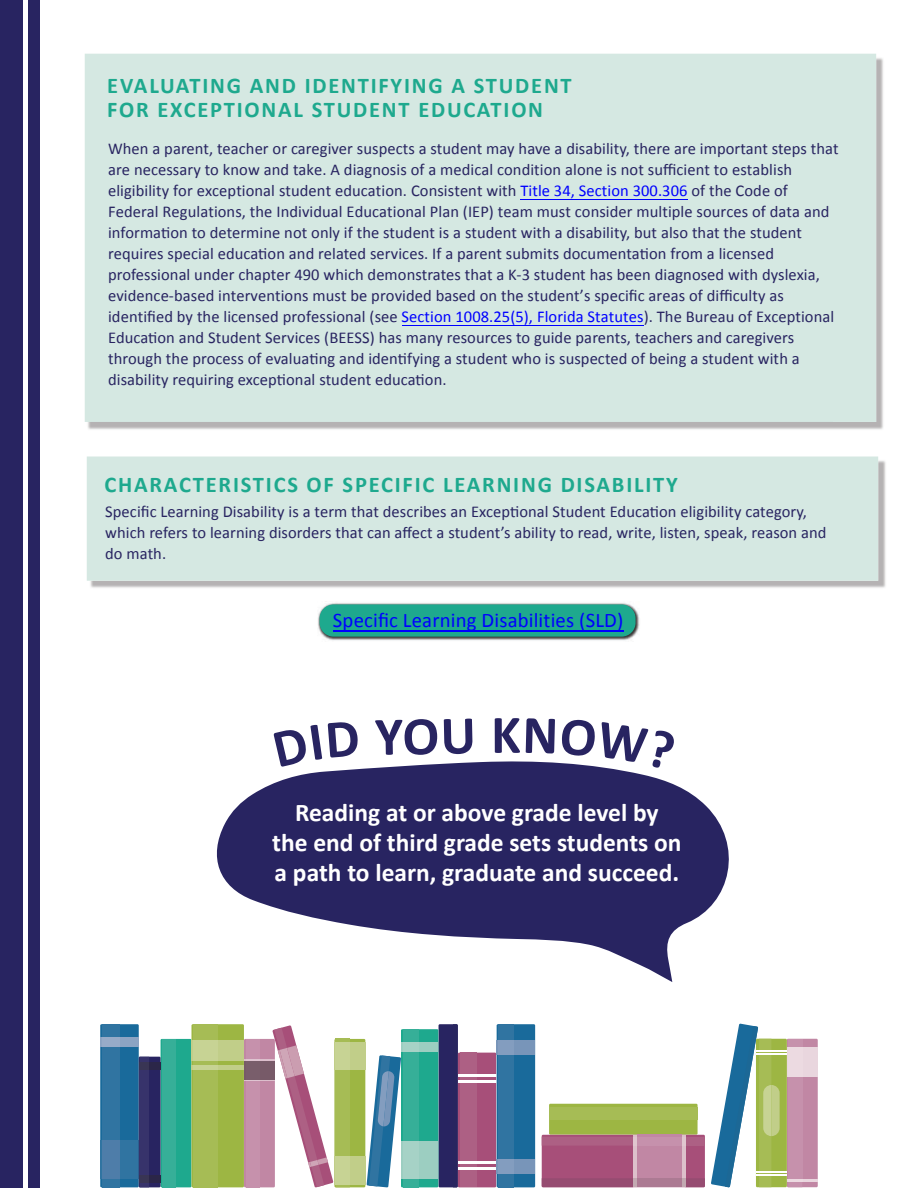
<style>
.page{position:relative;width:918px;height:1188px;background:#fff}
.page>*{position:absolute;margin:0;border:0;box-sizing:border-box;transform-origin:0 0}
.t1{font:700 54.6px "Calibri";color:#282461}
.t2{font:700 25.5px/30px "Calibri";color:#fff;text-align:center}
.t3{font:700 22.5px/24px "Calibri";letter-spacing:.08em;color:#1ea98e}
.t4{font:20.7px "Calibri";letter-spacing:.01em;color:#00f}
.t5{font:16.5px/21px "Calibri";letter-spacing:.005em;color:#282461}
.s1{color:#00f}
</style>
<div class="page">
<div style="left:0;top:0;width:23px;height:1188px;background:#282461"></div>
<div style="left:28px;top:0;width:12px;height:1188px;background:#282461"></div>
<img style="left:832px;top:57px;width:51px;height:373px">
<div style="left:85px;top:54px;width:791px;height:368px;background:#d5e8e2"></div>
<img style="left:90px;top:459px;width:796px;height:129px">
<div style="left:87px;top:457px;width:791px;height:124px;background:#d5e8e2"></div>
<hr style="left:402px;top:325px;width:242px;height:1px;background:#00f">
<hr style="left:520px;top:199px;width:168px;height:1px;background:#00f">
<img style="left:318px;top:603px;width:322px;height:38px">
<div style="left:320px;top:604px;width:316px;height:33px;background:#1ea98e;border-radius:14px"></div>
<hr style="left:333px;top:631px;width:291px;height:1px;background:#00f">
<svg style="left:216px;top:761px;width:513px;height:221px;fill:#282461"></svg>
<div style="left:549px;top:1104px;width:149px;height:31px;background:#9db643"></div>
<div style="left:549px;top:1107px;width:149px;height:12px;background:#a6bc55"></div>
<div style="left:161px;top:1039px;width:30px;height:148px;background:#1ea98e"></div>
<div style="left:162px;top:1039px;width:13px;height:148px;background:#36af98"></div>
<div style="left:542px;top:1135px;width:163px;height:52px;background:#a74f79"></div>
<div style="left:681px;top:1146px;width:5px;height:32px;background:#ddc0cb"></div>
<hr style="left:633px;top:1146px;width:4px;height:32px;background:#ddc0cb">
<div style="left:637px;top:1135px;width:44px;height:52px;background:#c187a4"></div>
<div style="left:686px;top:1137px;width:19px;height:9px;background:#ad6084"></div>
<div style="left:681px;top:1137px;width:5px;height:9px;background:#e0c6cf"></div>
<div style="left:542px;top:1137px;width:91px;height:9px;background:#ad6084"></div>
<svg style="left:633px;top:1135px;width:4px;height:11px"></svg>
<div style="left:637px;top:1137px;width:44px;height:9px;background:#c691ac"></div>
<svg style="left:686px;top:1178px;width:19px;height:9px"></svg>
<div style="left:681px;top:1178px;width:5px;height:9px;background:#c2a9b1"></div>
<svg style="left:542px;top:1178px;width:95px;height:9px"></svg>
<div style="left:637px;top:1178px;width:44px;height:9px;background:#ac7a93"></div>
<div style="left:439px;top:1024px;width:19px;height:163px;background:#282461"></div>
<svg style="left:453px;top:1024px;width:5px;height:163px"></svg>
<div style="left:458px;top:1053px;width:38px;height:134px;background:#a74f79"></div>
<div style="left:461px;top:1169px;width:16px;height:18px;background:#ad6084"></div>
<hr style="left:461px;top:1164px;width:16px;height:3px;background:#ad6084">
<div style="left:461px;top:1053px;width:16px;height:108px;background:#ad6084"></div>
<hr style="left:458px;top:1161px;width:38px;height:3px;background:#fff">
<hr style="left:458px;top:1167px;width:38px;height:2px;background:#fff">
<hr style="left:458px;top:1074px;width:38px;height:3px;background:#fff">
<hr style="left:458px;top:1080px;width:38px;height:3px;background:#fff">
<div style="left:497px;top:1024px;width:38px;height:163px;background:#196a9b"></div>
<div style="left:513px;top:1160px;width:22px;height:14px;background:#7895b9"></div>
<svg style="left:497px;top:1160px;width:1px;height:14px"></svg>
<div style="left:513px;top:1040px;width:22px;height:15px;background:#7895b9"></div>
<svg style="left:497px;top:1040px;width:1px;height:15px"></svg>
<div style="left:498px;top:1174px;width:15px;height:13px;background:#3074a1"></div>
<div style="left:498px;top:1055px;width:15px;height:105px;background:#3074a1"></div>
<div style="left:498px;top:1024px;width:15px;height:16px;background:#3074a1"></div>
<div style="left:498px;top:1160px;width:15px;height:14px;background:#839dbf"></div>
<div style="left:498px;top:1040px;width:15px;height:15px;background:#839dbf"></div>
<div style="left:191px;top:1024px;width:53px;height:163px;background:#9db643"></div>
<div style="left:218px;top:1040px;width:26px;height:21px;background:#c1ce89"></div>
<hr style="left:191px;top:1040px;width:2px;height:21px;background:#c1ce89">
<hr style="left:218px;top:1066px;width:26px;height:4px;background:#c1ce89">
<div style="left:193px;top:1070px;width:25px;height:117px;background:#a6bc55"></div>
<div style="left:193px;top:1061px;width:25px;height:5px;background:#a6bc55"></div>
<div style="left:193px;top:1024px;width:25px;height:16px;background:#a6bc55"></div>
<div style="left:193px;top:1040px;width:25px;height:21px;background:#c7d394"></div>
<hr style="left:193px;top:1066px;width:25px;height:4px;background:#c7d394">
<div style="left:100px;top:1024px;width:39px;height:163px;background:#196a9b"></div>
<div style="left:119px;top:1140px;width:20px;height:39px;background:#3074a1"></div>
<hr style="left:100px;top:1140px;width:2px;height:39px;background:#3074a1">
<div style="left:119px;top:1037px;width:20px;height:10px;background:#8ca4c3"></div>
<svg style="left:100px;top:1037px;width:2px;height:10px"></svg>
<div style="left:102px;top:1179px;width:17px;height:8px;background:#3074a1"></div>
<div style="left:102px;top:1047px;width:17px;height:93px;background:#3074a1"></div>
<div style="left:102px;top:1024px;width:17px;height:13px;background:#3074a1"></div>
<div style="left:102px;top:1140px;width:17px;height:39px;background:#4e7da9"></div>
<div style="left:102px;top:1037px;width:17px;height:10px;background:#97abc8"></div>
<div style="left:401px;top:1029px;width:37px;height:158px;background:#1ea98e"></div>
<div style="left:419px;top:1142px;width:19px;height:37px;background:#9ccec1"></div>
<div style="left:419px;top:1042px;width:19px;height:9px;background:#9ccec1"></div>
<div style="left:403px;top:1179px;width:16px;height:8px;background:#36af98"></div>
<div style="left:403px;top:1051px;width:16px;height:91px;background:#36af98"></div>
<div style="left:403px;top:1029px;width:16px;height:13px;background:#36af98"></div>
<div style="left:403px;top:1142px;width:16px;height:37px;background:#a6d2c6"></div>
<div style="left:403px;top:1042px;width:16px;height:9px;background:#a6d2c6"></div>
<div style="left:139px;top:1057px;width:22px;height:130px;background:#282461"></div>
<div style="left:149px;top:1063px;width:12px;height:7px;background:#2b2648"></div>
<div style="left:149px;top:1175px;width:12px;height:7px;background:#2b2648"></div>
<svg style="left:139px;top:1182px;width:10px;height:5px"></svg>
<div style="left:139px;top:1070px;width:10px;height:105px;background:#37336b"></div>
<svg style="left:139px;top:1057px;width:10px;height:6px"></svg>
<div style="left:139px;top:1063px;width:10px;height:7px;background:#393554"></div>
<div style="left:139px;top:1175px;width:10px;height:7px;background:#393554"></div>
<div style="left:334px;top:1039px;width:31px;height:148px;background:#9db643"></div>
<div style="left:350px;top:1156px;width:15px;height:29px;background:#c1ce89"></div>
<div style="left:350px;top:1042px;width:15px;height:28px;background:#c1ce89"></div>
<svg style="left:244px;top:1025px;width:106px;height:163px"></svg>
<div style="left:336px;top:1156px;width:14px;height:29px;background:#c7d394"></div>
<div style="left:336px;top:1042px;width:14px;height:28px;background:#c7d394"></div>
<div style="left:787px;top:1039px;width:31px;height:148px;background:#c187a4"></div>
<hr style="left:802px;top:1179px;width:16px;height:3px;background:#e9d6de">
<div style="left:802px;top:1047px;width:16px;height:30px;background:#e9d6de"></div>
<hr style="left:787px;top:1047px;width:1px;height:30px;background:#e9d6de">
<div style="left:788px;top:1077px;width:14px;height:102px;background:#c691ac"></div>
<hr style="left:788px;top:1179px;width:14px;height:3px;background:#ecdae1">
<div style="left:788px;top:1047px;width:14px;height:30px;background:#ecdae1"></div>
<svg style="left:367px;top:1042px;width:36px;height:145px"></svg>
<div style="left:756px;top:1039px;width:31px;height:148px;background:#9db643"></div>
<svg style="left:711px;top:1024px;width:69px;height:163px"></svg>
<hr style="left:756px;top:1050px;width:31px;height:1px;background:#fff">
<hr style="left:756px;top:1053px;width:31px;height:2px;background:#fff">
<hr style="left:756px;top:1171px;width:31px;height:2px;background:#fff">
<hr style="left:756px;top:1174px;width:31px;height:2px;background:#fff">
<svg style="left:273px;top:761px;width:49px;height:6px"></svg>
<svg style="left:561px;top:761px;width:115px;height:9px"></svg>
<h3 class="t3" style="left:107px;top:73px;width:466px">EVALUATING AND IDENTIFYING A STUDENT<br>FOR EXCEPTIONAL STUDENT EDUCATION</h3>
<p class="t5" style="left:108px;top:138px;width:732px">When a parent, teacher or caregiver suspects a student may have a disability, there are important steps that are necessary to know and take. A diagnosis of a medical condition alone is not sufficient to establish eligibility for exceptional student education. Consistent with <span class="s1">Title 34, Section 300.306</span> of the Code of Federal Regulations, the Individual Educational Plan (IEP) team must consider multiple sources of data and information to determine not only if the student is a student with a disability, but also that the student requires special education and related services. If a parent submits documentation from a licensed professional under chapter 490 which demonstrates that a K-3 student has been diagnosed with dyslexia, evidence-based interventions must be provided based on the student’s specific areas of difficulty as identified by the licensed professional (see <span class="s1">Section 1008.25(5), Florida Statutes</span>). The Bureau of Exceptional Education and Student Services (BEESS) has many resources to guide parents, teachers and caregivers through the process of evaluating and identifying a student who is suspected of being a student with a disability requiring exceptional student education.</p>
<p class="t3" style="left:104px;top:472px;width:575px">CHARACTERISTICS OF SPECIFIC LEARNING DISABILITY</p>
<p class="t5" style="left:105px;top:501px;width:723px">Specific Learning Disability is a term that describes an Exceptional Student Education eligibility category, which refers to learning disorders that can affect a student’s ability to read, write, listen, speak, reason and do math.</p>
<p class="t4" style="left:333px;top:606px;width:292px">Specific Learning Disabilities (SLD)</p>
<p class="t1" style="left:491px;top:696px;width:32px">K</p>
<h2 class="t2" style="left:272px;top:797px;width:411px">Reading at or above grade level by<br>the end of third grade sets students on a path to learn, graduate and succeed.</h2>
</div>
